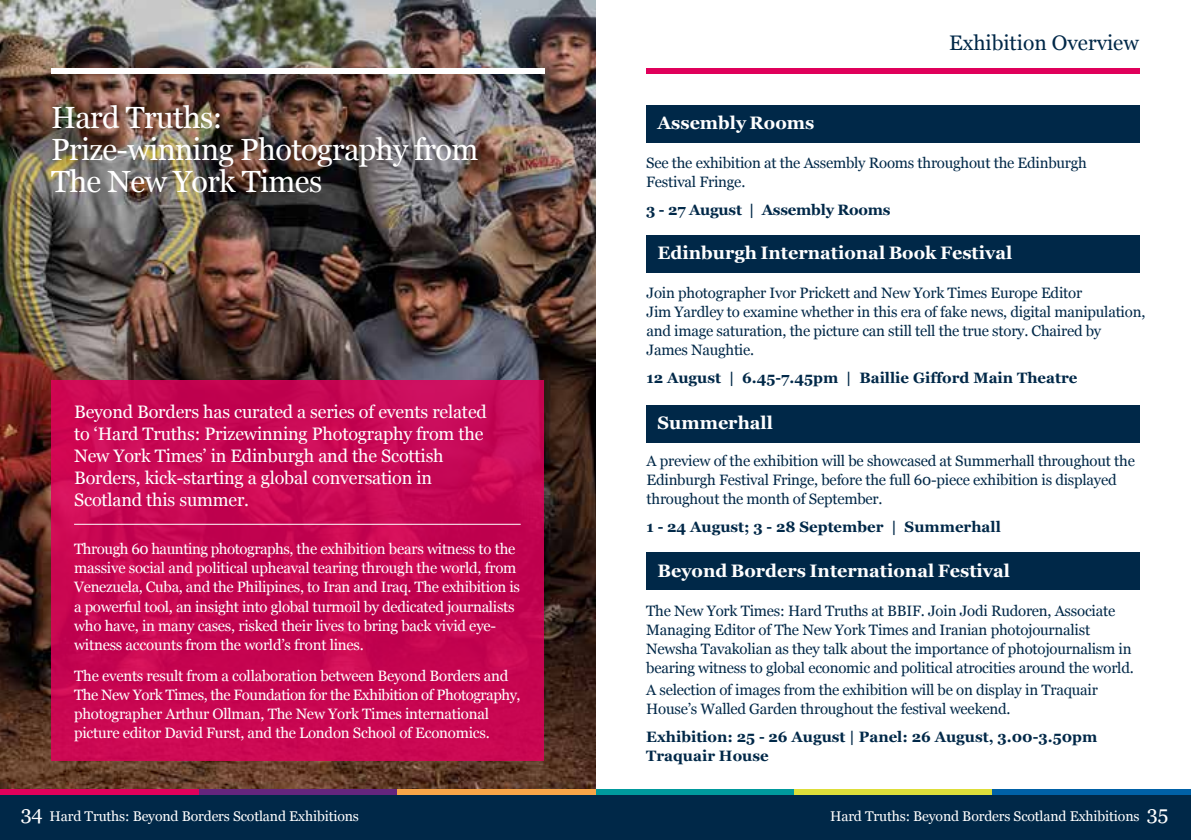
<style>
.page{position:relative;width:1191px;height:840px;background:#fff}
.page>*{position:absolute;margin:0;border:0;box-sizing:border-box;transform-origin:0 0}
.t1{font:30.6px/32px "Georgia";letter-spacing:-.02em;color:#fff}
.t2{font:21px "Georgia";color:#002848}
.t3{font:18px/22px "Georgia";letter-spacing:-.01em;color:#fff}
.t4{font:700 18px "Georgia";color:#fff}
.t5{font:15px/19px "Georgia";letter-spacing:-.015em;color:#002848}
.t6{font:15px/19.2px "Georgia";letter-spacing:-.015em;color:#fff}
.t7{font:700 15px/19px "Georgia";color:#002848}
.t8{font:14px "Georgia";letter-spacing:-.01em;color:#fff}
.s1{font-size:20px}
</style>
<div class="page">
<div style="left:646px;top:105px;width:494px;height:37px;background:#002848"></div>
<div style="left:646px;top:235px;width:494px;height:37px;background:#002848"></div>
<div style="left:646px;top:404px;width:494px;height:38px;background:#002848"></div>
<div style="left:646px;top:552px;width:494px;height:37px;background:#002848"></div>
<img style="left:0;top:0;width:595px;height:788px">
<div style="left:51px;top:380px;width:492px;height:380px;background:linear-gradient(to right,#c90853,#c60754)"></div>
<div style="left:51px;top:68px;width:493px;height:6px;background:#fff"></div>
<hr style="left:74px;top:523px;width:447px;height:1px;background:#fff">
<div style="left:646px;top:68px;width:494px;height:6px;background:#e0005b"></div>
<div style="left:595px;top:791px;width:596px;height:48px;background:#002848"></div>
<div style="left:595px;top:788px;width:199px;height:6px;background:#009a9d"></div>
<div style="left:794px;top:788px;width:198px;height:6px;background:#ddde3a"></div>
<div style="left:992px;top:788px;width:199px;height:6px;background:#0061a7"></div>
<div style="left:0;top:791px;width:595px;height:48px;background:#002848"></div>
<div style="left:397px;top:788px;width:198px;height:6px;background:#f7a548"></div>
<div style="left:198px;top:788px;width:199px;height:6px;background:#64257e"></div>
<div style="left:0;top:788px;width:198px;height:6px;background:#e0005b"></div>
<h1 class="t1" style="left:51px;top:101px;width:429px">Hard Truths:<br>Prize-winning Photography from<br>The New York Times</h1>
<p class="t3" style="left:74px;top:400px;width:414px">Beyond Borders has curated a series of events related to ‘Hard Truths: Prizewinning Photography from the New York Times’ in Edinburgh and the Scottish Borders, kick-starting a global conversation in Scotland this summer.</p>
<p class="t6" style="left:74px;top:538px;width:447px">Through 60 haunting photographs, the exhibition bears witness to the massive social and political upheaval tearing through the world, from Venezuela, Cuba, and the Philipines, to Iran and Iraq. The exhibition is a powerful tool, an insight into global turmoil by dedicated journalists who have, in many cases, risked their lives to bring back vivid eye&shy;witness accounts from the world’s front lines.</p>
<p class="t6" style="left:74px;top:665px;width:448px">The events result from a collaboration between Beyond Borders and The New York Times, the Foundation for the Exhibition of Photography, photographer Arthur Ollman, The New York Times international picture editor David Furst, and the London School of Economics.</p>
<p class="t4" style="left:657px;top:112px;width:158px">Assembly Rooms</p>
<h2 class="t2" style="left:949px;top:31px;width:191px">Exhibition Overview</h2>
<p class="t5" style="left:646px;top:153px;width:442px">See the exhibition at the Assembly Rooms throughout the Edinburgh<br>Festival Fringe.</p>
<p class="t7" style="left:646px;top:200px;width:246px">3 - 27 August | Assembly Rooms</p>
<p class="t4" style="left:657px;top:242px;width:356px">Edinburgh International Book Festival</p>
<p class="t5" style="left:646px;top:283px;width:500px">Join photographer Ivor Prickett and New York Times Europe Editor<br>Jim Yardley to examine whether in this era of fake news, digital manipulation, and image saturation, the picture can still tell the true story. Chaired by James Naughtie.</p>
<p class="t7" style="left:646px;top:368px;width:432px">12 August | 6.45-7.45pm | Baillie Gifford Main Theatre</p>
<p class="t4" style="left:657px;top:412px;width:117px">Summerhall</p>
<p class="t5" style="left:646px;top:451px;width:490px">A preview of the exhibition will be showcased at Summerhall throughout the<br>Edinburgh Festival Fringe, before the full 60-piece exhibition is displayed throughout the month of September.</p>
<p class="t7" style="left:646px;top:517px;width:356px">1 - 24 August; 3 - 28 September | Summerhall</p>
<p class="t4" style="left:657px;top:559px;width:354px">Beyond Borders International Festival</p>
<p class="t5" style="left:646px;top:600px;width:489px">The New York Times: Hard Truths at BBIF. Join Jodi Rudoren, Associate Managing Editor of The New York Times and Iranian photojournalist Newsha Tavakolian as they talk about the importance of photojournalism in bearing witness to global economic and political atrocities around the world.</p>
<p class="t5" style="left:646px;top:679px;width:453px">A selection of images from the exhibition will be on display in Traquair<br>House’s Walled Garden throughout the festival weekend.</p>
<p class="t7" style="left:646px;top:726px;width:453px">Exhibition: 25 - 26 August | Panel: 26 August, 3.00-3.50pm<br>Traquair House</p>
<p class="t8" style="left:21px;top:807px;width:340px"><span class="s1">34</span> Hard Truths: Beyond Borders Scotland Exhibitions</p>
<p class="t8" style="left:830px;top:807px;width:339px">Hard Truths: Beyond Borders Scotland Exhibitions <span class="s1">35</span></p>
</div>
